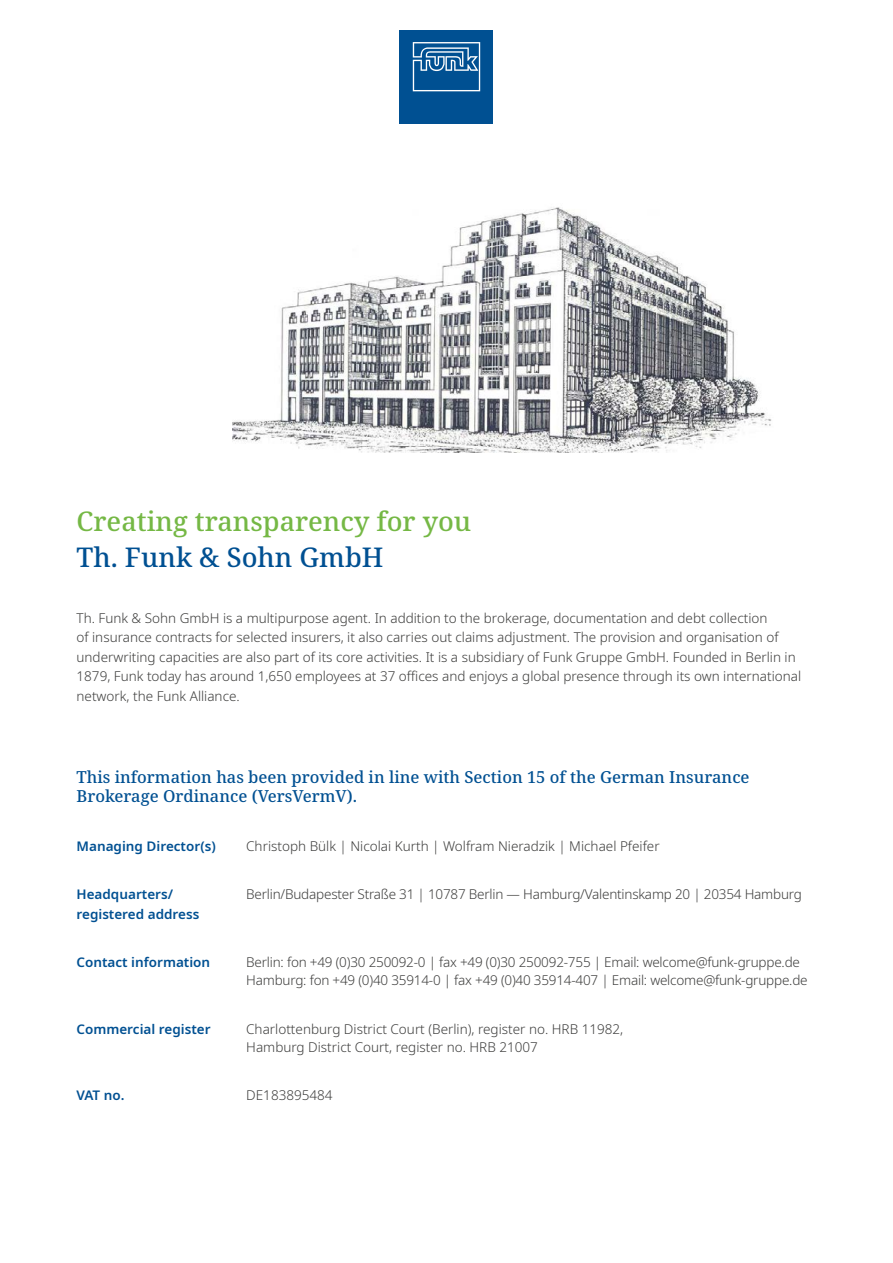
<style>
.page{position:relative;width:893px;height:1263px;background:#fff}
.page>*{position:absolute;margin:0;border:0;box-sizing:border-box;transform-origin:0 0}
.t1{font:500 27px "Noto Serif";color:#75b845}
.t2{font:500 27px "Noto Serif";color:#005092}
.t3{font:500 16.5px/19.5px "Noto Serif";color:#005092}
.t4{font:300 13.5px/19.5px "Noto Sans";color:#3c3c3b}
.t5{font:600 13.5px/19.5px "Noto Sans";color:#005092}
</style>
<div class="page">
<div style="left:400px;top:30px;width:93px;height:93px;background:#005092"></div>
<svg style="left:413px;top:42px;width:67px;height:49px"></svg>
<img style="left:233px;top:207px;width:539px;height:246px">
<h1 class="t1" style="left:77px;top:502px;width:396px">Creating transparency for you</h1>
<h1 class="t2" style="left:77px;top:538px;width:308px">Th. Funk &amp; Sohn GmbH</h1>
<p class="t4" style="left:77px;top:608px;width:726px">Th. Funk &amp; Sohn GmbH is a multipurpose agent. In addition to the brokerage, documentation and debt collection<br>of insurance contracts for selected insurers, it also carries out claims adjustment. The provision and organisation of underwriting capacities are also part of its core activities. It is a subsidiary of Funk Gruppe GmbH. Founded in Berlin in 1879, Funk today has around 1,650 employees at 37 offices and enjoys a global presence through its own international network, the Funk Alliance.</p>
<p class="t3" style="left:77px;top:767px;width:675px">This information has been provided in line with Section 15 of the German Insurance<br>Brokerage Ordinance (VersVermV).</p>
<p class="t5" style="left:77px;top:836px;width:141px">Managing Director(s)</p>
<p class="t4" style="left:246px;top:836px;width:415px">Christoph Bülk | Nicolai Kurth | Wolfram Nieradzik | Michael Pfeifer</p>
<p class="t5" style="left:77px;top:885px;width:124px">Headquarters/ registered address</p>
<p class="t4" style="left:246px;top:885px;width:557px">Berlin/Budapester Straße 31 | 10787 Berlin — Hamburg/Valentinskamp 20 | 20354 Hamburg</p>
<p class="t5" style="left:77px;top:953px;width:135px">Contact information</p>
<p class="t4" style="left:246px;top:953px;width:563px;line-height:18px">Berlin: fon +49 (0)30 250092-0 | fax +49 (0)30 250092-755 | Email: welcome@funk-gruppe.de<br>Hamburg: fon +49 (0)40 35914-0 | fax +49 (0)40 35914-407 | Email: welcome@funk-gruppe.de</p>
<p class="t5" style="left:77px;top:1019px;width:136px">Commercial register</p>
<p class="t4" style="left:246px;top:1020px;width:379px;line-height:18px">Charlottenburg District Court (Berlin), register no. HRB 11982,<br>Hamburg District Court, register no. HRB 21007</p>
<p class="t5" style="left:77px;top:1086px;width:50px">VAT no.</p>
<p class="t4" style="left:246px;top:1086px;width:88px">DE183895484</p>
</div>
